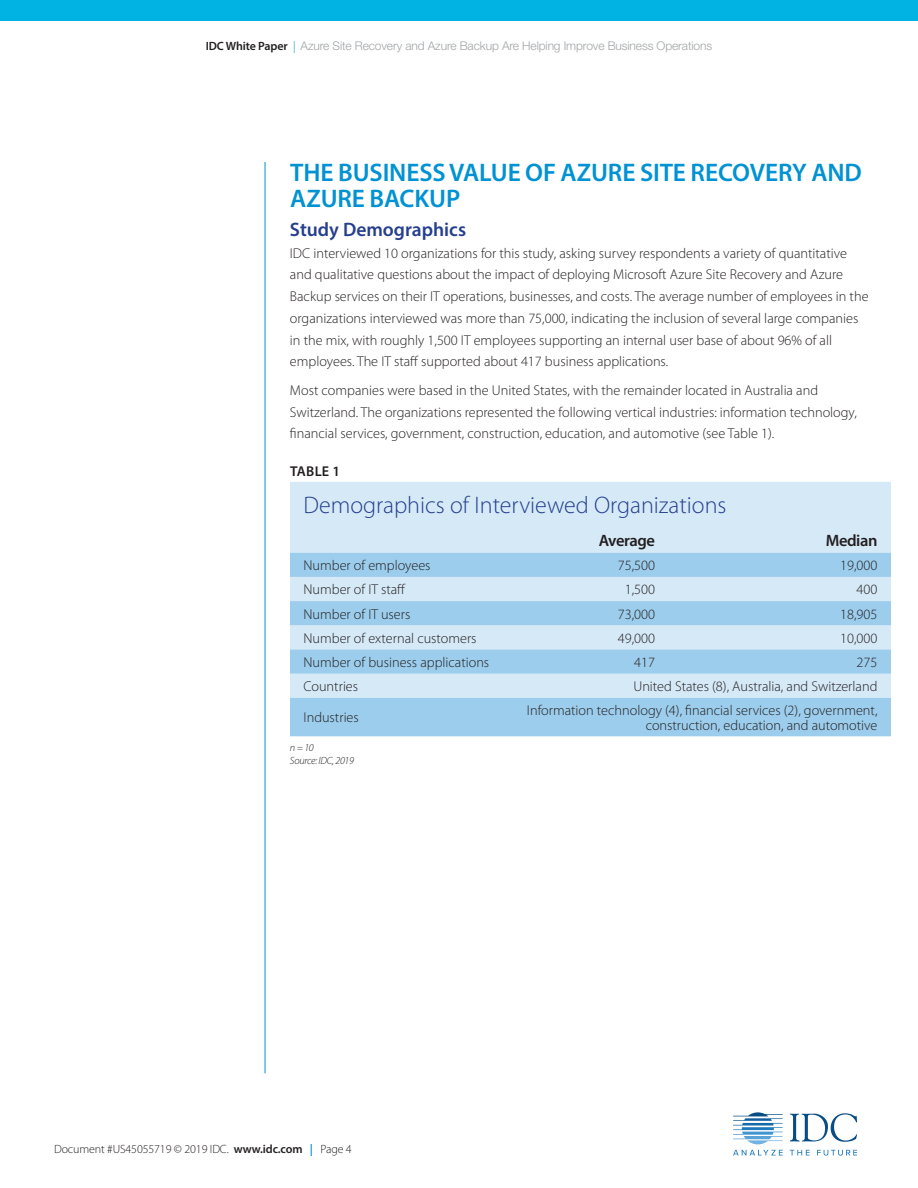
<style>
.page{position:relative;width:918px;height:1188px;background:#fff}
.page>*{position:absolute;margin:0;border:0;box-sizing:border-box;transform-origin:0 0}
.IDC_H1{font:600 25.5px/25.5px "Myriad Pro";letter-spacing:-.005em;color:#0092d3}
.IDC_figure_title{font:300 24px "Myriad Pro";color:#253f8e}
.IDC_H2{font:600 19.5px "Myriad Pro";color:#253f8e}
.IDC_table_header{font:600 16.5px "Myriad Pro";letter-spacing:-.025em;color:#231f20}
.IDC_copy{font:300 14.25px/21.8px "Myriad Pro";color:#231f20}
.IDC_table_copy{font:300 14.25px/14.2px "Myriad Pro";color:#231f20;text-align:right}
.IDC_figure_table_num{font:600 14.25px "Myriad Pro";letter-spacing:.02em;color:#231f20}
.t1{font:300 12px "Helvetica Neue LT Std";letter-spacing:-.01em;color:#a1a4a6}
.t2{font:300 12px "Myriad Pro";letter-spacing:-.01em;color:#231f20}
.IDC_source_next_to_n{font:italic 300 10.5px "Myriad Pro";letter-spacing:-.025em;color:#231f20}
.IDC_source{font:italic 300 10.5px "Myriad Pro";color:#231f20}
.s1{font-family:"Myriad Pro";font-weight:600;color:#221f1f}
.s2{font-family:"Myriad Pro";color:#0092d3}
.s3{font-weight:600}
.s4{font-weight:600;color:#0092d3}
</style>
<div class="page">
<svg style="left:790px;top:1113px;width:67px;height:29px"></svg>
<svg style="left:733px;top:1150px;width:50px;height:5px"></svg>
<svg style="left:790px;top:1150px;width:20px;height:5px"></svg>
<svg style="left:817px;top:1150px;width:40px;height:6px"></svg>
<svg style="left:733px;top:1112px;width:50px;height:32px"></svg>
<div style="left:0;top:0;width:918px;height:21px;background:#00b3e3"></div>
<hr style="left:265px;top:162px;width:1px;height:911px;background:#0092d3">
<div style="left:290px;top:482px;width:601px;height:71px;background:#d5e9f7"></div>
<svg style="left:290px;top:553px;width:601px;height:183px;background:#b2d8f0"></svg>
<p class="t1" style="left:206px;top:39px;width:508px"><span class="s1">IDC White Paper</span> <span class="s2">|</span> Azure Site Recovery and Azure Backup Are Helping Improve Business Operations</p>
<p class="IDC_H1" style="left:290px;top:159px;width:573px">THE BUSINESS VALUE OF AZURE SITE RECOVERY AND<br>AZURE BACKUP</p>
<p class="IDC_H2" style="left:290px;top:217px;width:178px">Study Demographics</p>
<p class="IDC_copy" style="left:290px;top:242px;width:580px">IDC interviewed 10 organizations for this study, asking survey respondents a variety of quantitative and qualitative questions about the impact of deploying Microsoft Azure Site Recovery and Azure Backup services on their IT operations, businesses, and costs. The average number of employees in the organizations interviewed was more than 75,000, indicating the inclusion of several large companies in the mix, with roughly 1,500 IT employees supporting an internal user base of about 96% of all employees. The IT staff supported about 417 business applications.</p>
<p class="IDC_copy" style="left:290px;top:379px;width:568px">Most companies were based in the United States, with the remainder located in Australia and<br>Switzerland. The organizations represented the following vertical industries: information technology, financial services, government, construction, education, and automotive (see Table 1).</p>
<p class="IDC_figure_table_num" style="left:290px;top:462px;width:51px">TABLE 1</p>
<p class="IDC_figure_title" style="left:303px;top:491px;width:425px">Demographics of Interviewed Organizations</p>
<p class="IDC_table_header" style="left:599px;top:530px;width:58px">Average</p>
<p class="IDC_table_header" style="left:826px;top:530px;width:53px">Median</p>
<p class="IDC_table_copy" style="left:303px;top:558px;width:129px">Number of employees</p>
<p class="IDC_table_copy" style="left:618px;top:558px;width:39px">75,500</p>
<p class="IDC_table_copy" style="left:840px;top:558px;width:39px">19,000</p>
<p class="IDC_table_copy" style="left:303px;top:582px;width:104px">Number of IT staff</p>
<p class="IDC_table_copy" style="left:625px;top:582px;width:32px">1,500</p>
<p class="IDC_table_copy" style="left:857px;top:582px;width:22px">400</p>
<p class="IDC_table_copy" style="left:303px;top:607px;width:108px">Number of IT users</p>
<p class="IDC_table_copy" style="left:618px;top:607px;width:39px">73,000</p>
<p class="IDC_table_copy" style="left:840px;top:607px;width:39px">18,905</p>
<p class="IDC_table_copy" style="left:303px;top:631px;width:175px">Number of external customers</p>
<p class="IDC_table_copy" style="left:618px;top:631px;width:39px">49,000</p>
<p class="IDC_table_copy" style="left:840px;top:631px;width:39px">10,000</p>
<p class="IDC_table_copy" style="left:303px;top:655px;width:187px">Number of business applications</p>
<p class="IDC_table_copy" style="left:634px;top:655px;width:22px">417</p>
<p class="IDC_table_copy" style="left:857px;top:655px;width:22px">275</p>
<p class="IDC_table_copy" style="left:303px;top:679px;width:56px">Countries</p>
<p class="IDC_table_copy" style="left:633px;top:679px;width:246px">United States (8), Australia, and Switzerland</p>
<p class="IDC_table_copy" style="left:303px;top:710px;width:57px">Industries</p>
<p class="IDC_table_copy" style="left:527px;top:703px;width:352px">Information technology (4), financial services (2), government, construction, education, and automotive</p>
<p class="IDC_source" style="left:290px;top:741px;width:25px">n = 10</p>
<p class="IDC_source_next_to_n" style="left:290px;top:754px;width:66px">Source: IDC, 2019</p>
<p class="t2" style="left:54px;top:1141px;width:299px">Document #US45055719 © 2019 IDC. <span class="s3">www.idc.com</span> <span class="s4">|</span> Page 4</p>
</div>
